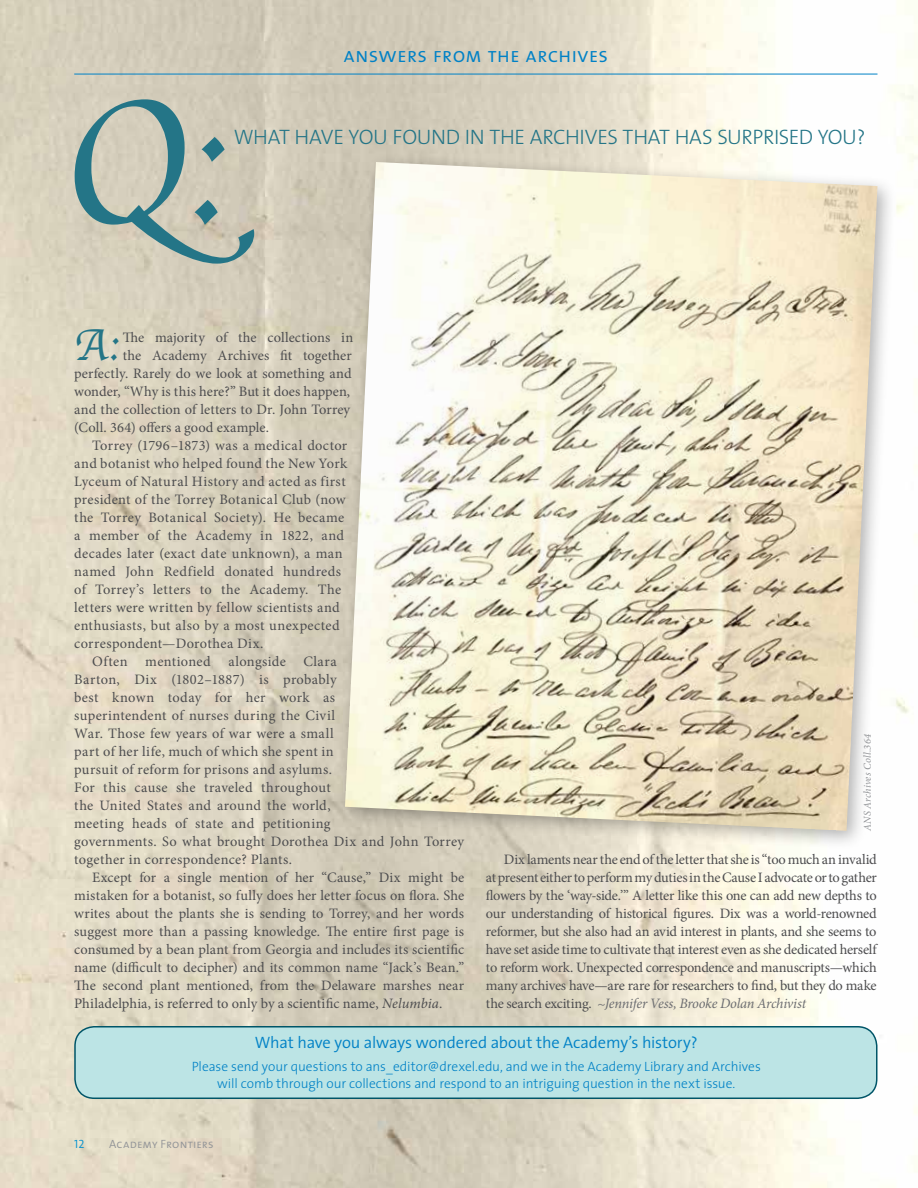
<style>
.page{position:relative;width:918px;height:1188px;background:#fff}
.page>*{position:absolute;margin:0;border:0;box-sizing:border-box;transform-origin:0 0}
.t1{font:46.95px "Apple Chancery";color:#247587}
.t2{font:300 21px "The Sans";letter-spacing:-.02em;color:#247587}
.t3{font:21px "The Sans Semi Light Caps";letter-spacing:.005em;color:#0081c6}
.t4{font:300 16.5px "The Sans";letter-spacing:-.01em;color:#0081c6}
.t5{font:14.4px/18px "Minion Pro";letter-spacing:.01em;color:#4d4d4f;text-align:justify}
.t6{font:300 13.5px/16.2px "The Sans";letter-spacing:-.005em;color:#0081c6;text-align:center}
.t7{font:12px "The Sans Semi Light Caps";letter-spacing:.015em;color:#939598}
.t8{font:12px "The Sans Semi Light Caps";color:#0091cf}
.t9{font:italic 10.5px "Minion Pro";color:#939598}
.s1{font-style:italic}
.s2{font-style:italic;color:#6d6e71}
</style>
<div class="page">
<img style="left:0;top:0;width:918px;height:1188px">
<hr style="left:74px;top:74px;width:804px;height:1px;background:#0081c6">
<svg style="left:75px;top:99px;width:179px;height:165px;background:#afbaaf"></svg>
<div style="left:75px;top:1027px;width:802px;height:71px;background:#bce4e5;border-radius:20px"></div>
<div style="left:74px;top:1026px;width:804px;height:73px;border:2px solid #005568;border-radius:20px"></div>
<div style="left:335px;top:152px;width:562px;height:698px;background:#000;opacity:.3"></div>
<img style="left:345px;top:162px;width:533px;height:669px">
<h2 class="t3" style="left:344px;top:38px;width:266px">answers from the archives</h2>
<h2 class="t2" style="left:234px;top:119px;width:633px">WHAT HAVE YOU FOUND IN THE ARCHIVES THAT HAS SURPRISED YOU?</h2>
<h1 class="t1" style="left:74px;top:308px;width:46px">A:</h1>
<p class="t5" style="left:123px;top:328px;width:232px">The majority of the collections in</p>
<p class="t5" style="left:123px;top:346px;width:231px">the Academy Archives fit together</p>
<p class="t5" style="left:74px;top:364px;width:279px">perfectly. Rarely do we look at something and</p>
<p class="t5" style="left:74px;top:382px;width:278px">wonder, “Why is this here?” But it does happen,</p>
<p class="t5" style="left:74px;top:400px;width:278px">and the collection of letters to Dr. John Torrey</p>
<p class="t5" style="left:74px;top:418px;width:196px">(Coll. 364) offers a good example.</p>
<p class="t5" style="left:92px;top:436px;width:256px">Torrey (1796–1873) was a medical doctor</p>
<p class="t5" style="left:74px;top:454px;width:275px">and botanist who helped found the New York</p>
<p class="t5" style="left:74px;top:472px;width:273px">Lyceum of Natural History and acted as first</p>
<p class="t5" style="left:74px;top:490px;width:273px">president of the Torrey Botanical Club (now</p>
<p class="t5" style="left:74px;top:508px;width:272px">the Torrey Botanical Society). He became</p>
<p class="t5" style="left:74px;top:526px;width:271px">a member of the Academy in 1822, and</p>
<p class="t5" style="left:74px;top:544px;width:270px">decades later (exact date unknown), a man</p>
<p class="t5" style="left:74px;top:562px;width:268px">named John Redfield donated hundreds</p>
<p class="t5" style="left:74px;top:580px;width:269px">of Torrey’s letters to the Academy. The</p>
<p class="t5" style="left:74px;top:598px;width:267px">letters were written by fellow scientists and</p>
<p class="t5" style="left:74px;top:616px;width:267px">enthusiasts, but also by a most unexpected</p>
<p class="t5" style="left:74px;top:634px;width:191px">correspondent—Dorothea Dix.</p>
<p class="t5" style="left:92px;top:652px;width:246px">Often mentioned alongside Clara</p>
<p class="t5" style="left:74px;top:670px;width:264px">Barton, Dix (1802–1887) is probably</p>
<p class="t5" style="left:74px;top:688px;width:262px">best known today for her work as</p>
<p class="t5" style="left:74px;top:706px;width:263px">superintendent of nurses during the Civil</p>
<p class="t5" style="left:74px;top:724px;width:261px">War. Those few years of war were a small</p>
<p class="t5" style="left:74px;top:742px;width:261px">part of her life, much of which she spent in</p>
<p class="t5" style="left:74px;top:760px;width:259px">pursuit of reform for prisons and asylums.</p>
<p class="t5" style="left:74px;top:778px;width:258px">For this cause she traveled throughout</p>
<p class="t5" style="left:74px;top:796px;width:258px">the United States and around the world,</p>
<p class="t5" style="left:74px;top:814px;width:258px">meeting heads of state and petitioning</p>
<p class="t5" style="left:74px;top:832px;width:392px">governments. So what brought Dorothea Dix and John Torrey</p>
<p class="t5" style="left:74px;top:850px;width:219px">together in correspondence? Plants.</p>
<p class="t5" style="left:92px;top:868px;width:373px">Except for a single mention of her “Cause,” Dix might be</p>
<p class="t5" style="left:74px;top:886px;width:391px">mistaken for a botanist, so fully does her letter focus on flora. She</p>
<p class="t5" style="left:74px;top:904px;width:391px">writes about the plants she is sending to Torrey, and her words</p>
<p class="t5" style="left:74px;top:922px;width:392px">suggest more than a passing knowledge. The entire first page is</p>
<p class="t5" style="left:74px;top:940px;width:392px">consumed by a bean plant from Georgia and includes its scientific</p>
<p class="t5" style="left:74px;top:958px;width:392px">name (difficult to decipher) and its common name “Jack’s Bean.”</p>
<p class="t5" style="left:74px;top:976px;width:391px">The second plant mentioned, from the Delaware marshes near</p>
<p class="t5" style="left:74px;top:994px;width:370px">Philadelphia, is referred to only by a scientific name, <span class="s1">Nelumbia</span>.</p>
<p class="t9" style="left:860px;top:831px;width:99px;rotate:-90deg">ANS Archives Coll.364</p>
<p class="t5" style="left:486px;top:850px;width:394px;text-indent:18px">Dix laments near the end of the letter that she is “too much an invalid at present either to perform my duties in the Cause I advocate or to gather flowers by the ‘way-side.’” A letter like this one can add new depths to our understanding of historical figures. Dix was a world-renowned reformer, but she also had an avid interest in plants, and she seems to have set aside time to cultivate that interest even as she dedicated herself to reform work. Unexpected correspondence and manuscripts—which many archives have—are rare for researchers to find, but they do make the search exciting. <span class="s2">~Jennifer Vess, Brooke Dolan Archivist</span></p>
<p class="t4" style="left:255px;top:1029px;width:444px">What have you always wondered about the Academy’s history?</p>
<p class="t6" style="left:192px;top:1058px;width:571px">Please send your questions to ans_editor@drexel.edu, and we in the Academy Library and Archives will comb through our collections and respond to an intriguing question in the next issue.</p>
<p class="t8" style="left:74px;top:1134px;width:12px">12</p>
<p class="t7" style="left:109px;top:1134px;width:106px">Academy Frontiers</p>
</div>
